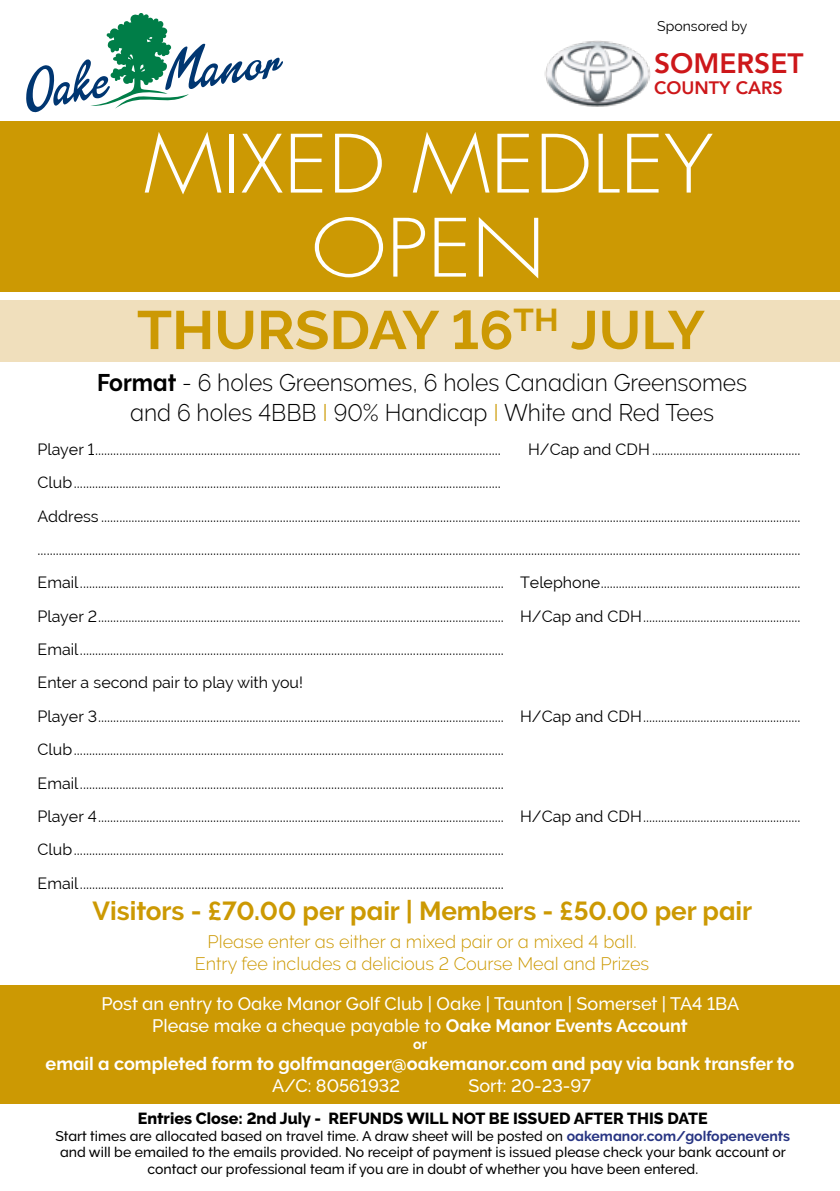
<style>
.page{position:relative;width:840px;height:1191px;background:#fff}
.page>*{position:absolute;margin:0;border:0;box-sizing:border-box;transform-origin:0 0}
.t1{font:300 78px/84px "Futura";color:#fff;text-align:center;scale:1.12 1}
.t2{font:700 54px "Raleway";color:#cc9903;scale:1.05 1}
.t3{font:800 28px "Avenir";color:#cd171a}
.t4{font:700 26px "Raleway";color:#cc9903}
.t5{font:300 24px/30px "Raleway";color:#000;text-align:center;scale:.95 1}
.t6{font:500 18px/21.6px "Raleway";color:#fff;text-align:center}
.t7{font:300 18px/21.6px "Raleway";color:#cc9903;text-align:center}
.t8{font:700 18px "Raleway";color:#fff}
.t9{font:800 18px "Avenir";color:#cd171a}
.t10{font:16px/33.4px "Raleway";color:#000}
.t11{font:800 16px "Raleway";color:#000}
.t12{font:500 14px/16.8px "Raleway";color:#000;text-align:center}
.t13{font:14px "Raleway";color:#000}
.t14{font:700 14px "Raleway";color:#fff}
.s1{font-weight:700}
.s2{color:#cc9903}
.s3{font-weight:700;color:#283583}
</style>
<div class="page">
<svg style="left:26px;top:13px;width:257px;height:100px"></svg>
<div style="left:0;top:300px;width:839px;height:62px;background:#f0dfbc"></div>
<div style="left:0;top:985px;width:839px;height:119px;background:#cc9903"></div>
<div style="left:0;top:121px;width:839px;height:171px;background:#cc9903"></div>
<img style="left:544px;top:40px;width:106px;height:67px">
<p class="t13" style="left:657px;top:18px;width:92px">Sponsored by</p>
<h3 class="t3" style="left:653px;top:41px;width:151px">SOMERSET</h3>
<p class="t9" style="left:653px;top:74px;width:130px">COUNTY CARS</p>
<h1 class="t1" style="left:144px;top:123px;width:509px">MIXED MEDLEY<br>OPEN</h1>
<h2 class="t2" style="left:137px;top:299px;width:542px">THURSDAY 16<sup>TH</sup> JULY</h2>
<h3 class="t5" style="left:97px;top:367px;width:685px"><span class="s1">Format</span> - 6 holes Greensomes, 6 holes Canadian Greensomes and 6 holes 4BBB <span class="s2">I</span> 90% Handicap <span class="s2">I</span> White and Red Tees</h3>
<p class="t10" style="left:38px;top:432px;width:464px">Player 1......................................................................................................................................</p>
<p class="t10" style="left:528px;top:432px;width:274px">H/Cap and CDH.................................................</p>
<p class="t10" style="left:38px;top:466px;width:764px">Club.............................................................................................................................................<br>Address ....................................................................................................................................................................................................................................... ............................................................................................................................................................................................................................................................<br>Email............................................................................................................................................ Telephone..................................................................<br>Player 2...................................................................................................................................... H/Cap and CDH....................................................<br>Email............................................................................................................................................<br>Enter a second pair to play with you!<br>Player 3...................................................................................................................................... H/Cap and CDH....................................................<br>Club..............................................................................................................................................<br>Email............................................................................................................................................<br>Player 4...................................................................................................................................... H/Cap and CDH....................................................<br>Club..............................................................................................................................................<br>Email............................................................................................................................................</p>
<h3 class="t4" style="left:92px;top:896px;width:661px">Visitors - £70.00 per pair | Members - £50.00 per pair</h3>
<p class="t7" style="left:195px;top:931px;width:455px">Please enter as either a mixed pair or a mixed 4 ball.<br>Entry fee includes a delicious 2 Course Meal and Prizes</p>
<p class="t6" style="left:101px;top:993px;width:639px">Post an entry to Oake Manor Golf Club | Oake | Taunton | Somerset | TA4 1BA<br>Please make a cheque payable to <span class="s1">Oake Manor Events Account</span></p>
<p class="t14" style="left:413px;top:1035px;width:15px">or</p>
<p class="t8" style="left:46px;top:1053px;width:749px">email a completed form to golfmanager@oakemanor.com and pay via bank transfer to</p>
<p class="t6" style="left:272px;top:1074px;width:129px">A/C: 80561932</p>
<p class="t6" style="left:468px;top:1074px;width:124px">Sort: 20-23-97</p>
<p class="t11" style="left:138px;top:1109px;width:571px">Entries Close: 2nd July - REFUNDS WILL NOT BE ISSUED AFTER THIS DATE</p>
<p class="t12" style="left:55px;top:1127px;width:735px">Start times are allocated based on travel time. A draw sheet will be posted on <span class="s3">oakemanor.com/golfopenevents </span>and will be emailed to the emails provided. No receipt of payment is issued please check your bank account or contact our professional team if you are in doubt of whether you have been entered.</p>
</div>
